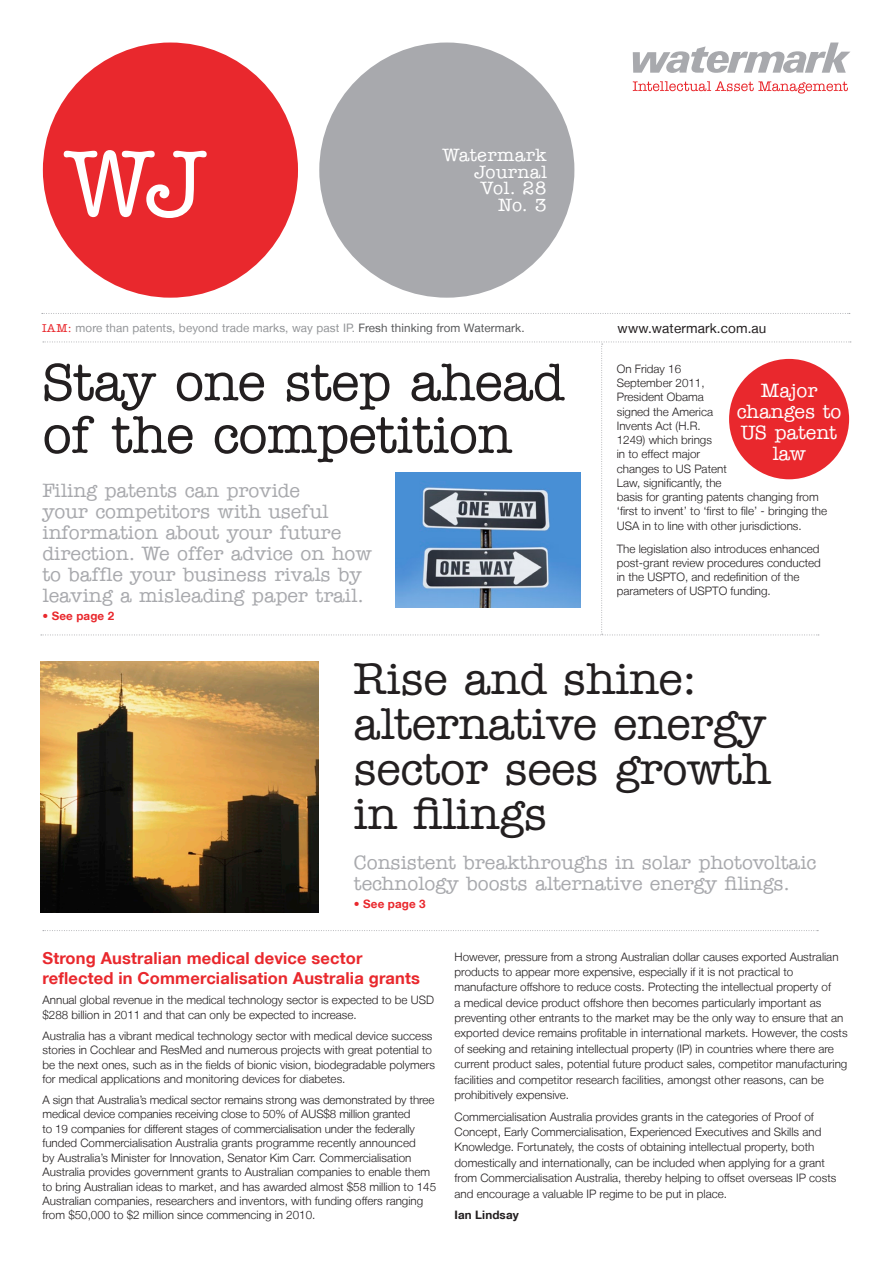
<style>
.page{position:relative;width:893px;height:1263px;background:#fff}
.page>*{position:absolute;margin:0;border:0;box-sizing:border-box;transform-origin:0 0}
.t1{font:500 52.5px/52.5px "American Typewriter";letter-spacing:-.015em;color:#231f20}
._2_Sub_Heading{font:500 45px/45px "American Typewriter";letter-spacing:-.01em;color:#231f20}
._3_Intro_para{font:500 19.5px/21px "American Typewriter";color:#a8a9ad}
._9_Frontpage_heading{font:500 19.5px/21px "American Typewriter";color:#fff;text-align:center}
.t2{font:18px "American Typewriter Medium A";letter-spacing:.02em;color:#fff}
.t3{font:500 18px "American Typewriter";color:#fff}
._5_Author{font:700 16.5px/19.6px "Helvetica Neue LT";letter-spacing:.01em;color:#e9282d}
.t4{font:13.5px "Helvetica Neue LT";letter-spacing:.01em;color:#231f20}
._5_Author-2{font:300 11.7px/15.5px "Helvetica Neue LT";color:#231f20}
._3_Intro_para-2{font:300 11.7px/14.2px "Helvetica Neue LT";color:#231f20}
.t5{font:11.7px "Helvetica Neue LT";letter-spacing:.01em;color:#939598}
._3_Intro_para-3{font:700 11.7px "Helvetica Neue LT";letter-spacing:.01em;color:#e9282d}
._5_Author-3{font:700 11.7px "Helvetica Neue LT";letter-spacing:.01em;color:#231f20}
.s1{font-family:"American Typewriter";font-weight:500;color:#e9282d}
.s2{color:#57585a}
</style>
<div class="page">
<div style="left:43px;top:43px;width:255px;height:255px;background:#e9282d;border-radius:50%"></div>
<div style="left:319px;top:43px;width:255px;height:255px;background:#a8a9ad;border-radius:50%"></div>
<svg style="left:633px;top:43px;width:217px;height:30px"></svg>
<svg style="left:633px;top:81px;width:215px;height:13px"></svg>
<svg style="left:42px;top:313px;width:808px;height:1px"></svg>
<svg style="left:64px;top:150px;width:143px;height:68px"></svg>
<svg style="left:41px;top:342px;width:810px;height:294px"></svg>
<svg style="left:43px;top:930px;width:775px;height:1px"></svg>
<img style="left:41px;top:662px;width:278px;height:250px">
<div style="left:729px;top:359px;width:120px;height:120px;background:#e9282d;border-radius:50%"></div>
<img style="left:395px;top:473px;width:185px;height:135px">
<p class="t2" style="left:442px;top:145px;width:106px">Watermark</p>
<p class="t2" style="left:475px;top:161px;width:74px">Journal</p>
<p class="t3" style="left:480px;top:178px;width:68px">Vol. 28</p>
<p class="t2" style="left:498px;top:194px;width:50px">No. 3</p>
<p class="t5" style="left:42px;top:321px;width:484px"><span class="s1">IAM:</span> more than patents, beyond trade marks, way past IP. <span class="s2">Fresh thinking from Watermark.</span></p>
<p class="t4" style="left:618px;top:320px;width:150px">www.watermark.com.au</p>
<p class="t1" style="left:43px;top:356px;width:523px">Stay one step ahead of the competition</p>
<p class="_3_Intro_para" style="left:43px;top:480px;width:331px">Filing patents can provide<br>your competitors with useful information about your future direction. We offer advice on how to baffle your business rivals by leaving a misleading paper trail.</p>
<p class="_3_Intro_para-3" style="left:43px;top:609px;width:73px">• See page 2</p>
<p class="_3_Intro_para-2" style="left:617px;top:361px;width:212px">On Friday 16<br>September 2011,<br>President Obama<br>signed the America<br>Invents Act (H.R.<br>1249) which brings<br>in to effect major<br>changes to US Patent<br>Law, significantly, the<br>basis for granting patents changing from ‘first to invent’ to ‘first to file’ - bringing the<br>USA in to line with other jurisdictions.</p>
<p class="_3_Intro_para-2" style="left:617px;top:541px;width:206px">The legislation also introduces enhanced post-grant review procedures conducted in the USPTO, and redefinition of the parameters of USPTO funding.</p>
<p class="_9_Frontpage_heading" style="left:737px;top:380px;width:106px">Major changes to<br>US patent law</p>
<p class="_2_Sub_Heading" style="left:354px;top:657px;width:419px">Rise and shine: alternative energy sector sees growth in filings</p>
<p class="_3_Intro_para" style="left:354px;top:851px;width:464px">Consistent breakthroughs in solar photovoltaic technology boosts alternative energy filings.</p>
<p class="_3_Intro_para-3" style="left:354px;top:897px;width:73px">• See page 3</p>
<p class="_5_Author" style="left:43px;top:948px;width:379px">Strong Australian medical device sector reflected in Commercialisation Australia grants</p>
<p class="_5_Author-2" style="left:43px;top:993px;width:393px;line-height:14.4px">Annual global revenue in the medical technology sector is expected to be USD $288 billion in 2011 and that can only be expected to increase.</p>
<p class="_5_Author-2" style="left:43px;top:1028px;width:394px;line-height:14.4px">Australia has a vibrant medical technology sector with medical device success stories in Cochlear and ResMed and numerous projects with great potential to be the next ones, such as in the fields of bionic vision, biodegradable polymers for medical applications and monitoring devices for diabetes.</p>
<p class="_5_Author-2" style="left:43px;top:1092px;width:395px;line-height:14.4px">A sign that Australia’s medical sector remains strong was demonstrated by three medical device companies receiving close to 50% of AUS$8 million granted<br>to 19 companies for different stages of commercialisation under the federally funded Commercialisation Australia grants programme recently announced<br>by Australia’s Minister for Innovation, Senator Kim Carr. Commercialisation Australia provides government grants to Australian companies to enable them to bring Australian ideas to market, and has awarded almost $58 million to 145<br>Australian companies, researchers and inventors, with funding offers ranging from $50,000 to $2 million since commencing in 2010.</p>
<p class="_5_Author-2" style="left:455px;top:948px;width:394px">However, pressure from a strong Australian dollar causes exported Australian products to appear more expensive, especially if it is not practical to manufacture offshore to reduce costs. Protecting the intellectual property of<br>a medical device product offshore then becomes particularly important as preventing other entrants to the market may be the only way to ensure that an exported device remains profitable in international markets. However, the costs of seeking and retaining intellectual property (IP) in countries where there are current product sales, potential future product sales, competitor manufacturing facilities and competitor research facilities, amongst other reasons, can be prohibitively expensive.</p>
<p class="_5_Author-2" style="left:455px;top:1108px;width:383px">Commercialisation Australia provides grants in the categories of Proof of Concept, Early Commercialisation, Experienced Executives and Skills and Knowledge. Fortunately, the costs of obtaining intellectual property, both domestically and internationally, can be included when applying for a grant from Commercialisation Australia, thereby helping to offset overseas IP costs and encourage a valuable IP regime to be put in place.</p>
<p class="_5_Author-3" style="left:455px;top:1208px;width:66px">Ian Lindsay</p>
</div>
